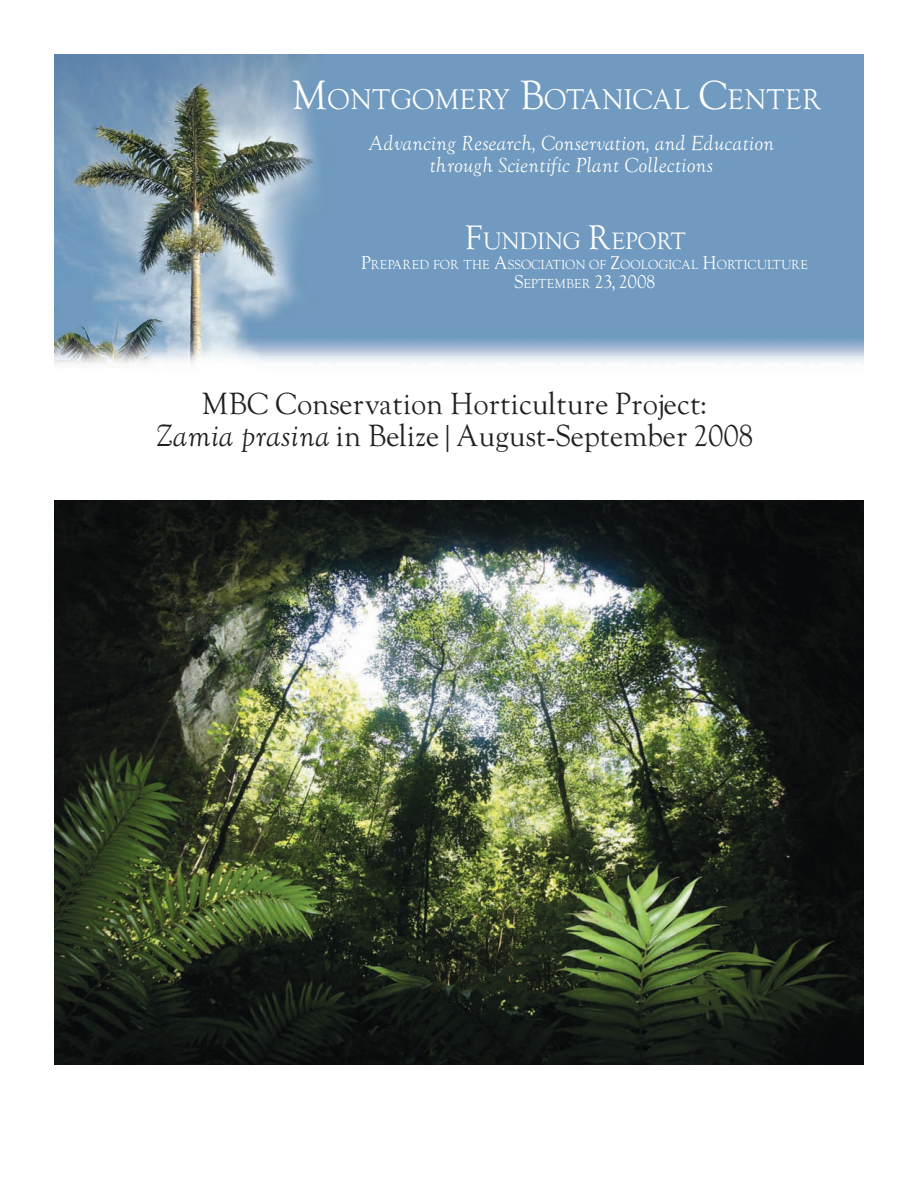
<style>
.page{position:relative;width:918px;height:1188px;background:#fff}
.page>*{position:absolute;margin:0;border:0;box-sizing:border-box;transform-origin:0 0}
.t1{font:27px/32.4px "Goudy Old Style";color:#231f20;text-align:center}
.t2{font:25.2px "Goudy Old Style";color:#fff}
.t3{font:21px "Goudy Old Style";color:#fff}
.t4{font:italic 18px/21.6px "Goudy Old Style";color:#fff;text-align:center}
.t5{font:16.5px "Goudy Old Style";color:#fff}
.t6{font:11.55px "Goudy Old Style";color:#fff}
.s1{font-size:36px}
.s2{font-size:30px}
.s3{font-size:16.5px}
.s4{font-size:11.55px}
.s5{font-style:italic}
.s6{font-family:"Times New Roman"}
</style>
<div class="page">
<img style="left:54px;top:500px;width:810px;height:565px">
<img style="left:54px;top:54px;width:810px;height:311px">
<p class="t2" style="left:292px;top:83px;width:532px"><span class="s1">M</span>ONTGOMERY <span class="s1">B</span>OTANICAL <span class="s1">C</span>ENTER</p>
<p class="t4" style="left:368px;top:133px;width:408px">Advancing Research, Conservation, and Education through Scientific Plant Collections</p>
<p class="t3" style="left:465px;top:228px;width:223px"><span class="s2">F</span>UNDING <span class="s2">R</span>EPORT</p>
<p class="t6" style="left:361px;top:257px;width:449px"><span class="s3">P</span>REPARED FOR THE <span class="s3">A</span>SSOCIATION OF <span class="s3">Z</span>OOLOGICAL <span class="s3">H</span>ORTICULTURE</p>
<p class="t5" style="left:514px;top:272px;width:142px">S<span class="s4">EPTEMBER</span> 23, 2008</p>
<p class="t1" style="left:155px;top:388px;width:600px">MBC Conservation Horticulture Project:<br><span class="s5">Zamia prasina</span> in Belize | August<span class="s6">-</span>September 2008</p>
</div>
